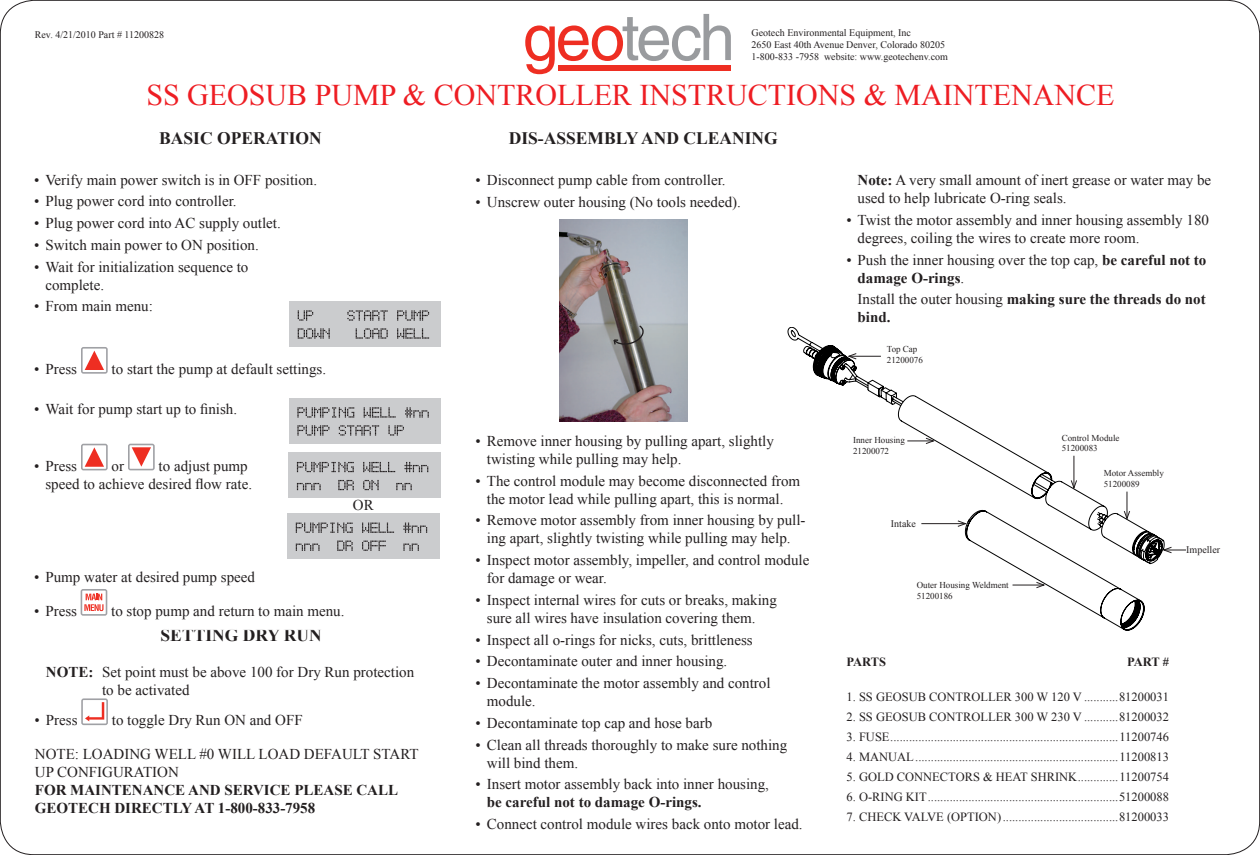
<style>
.page{position:relative;width:1260px;height:855px;background:#fff}
.page>*{position:absolute;margin:0;border:0;box-sizing:border-box;transform-origin:0 0}
.t1{font:30px "Times New Roman";color:#ee1d23}
.t2{font:700 17.5px "Times New Roman";color:#231f20}
.t3{font:15px/18px "Times New Roman";color:#231f20}
.t4{font:700 15px/18px "Times New Roman";color:#231f20}
.t5{font:12.5px "Times New Roman";color:#231f20}
.t6{font:700 12.5px "Times New Roman";letter-spacing:-.035em;color:#231f20}
.t7{font:10px "Times New Roman";color:#231f20}
.t8{font:9px/10.8px "Times New Roman";color:#231f20}
.s1{font-weight:700}
.s2{font-weight:400}
</style>
<div class="page">
<svg style="left:81px;top:347px;width:27px;height:27px"></svg>
<svg style="left:81px;top:444px;width:27px;height:26px"></svg>
<svg style="left:128px;top:444px;width:27px;height:26px"></svg>
<svg style="left:81px;top:589px;width:26px;height:27px"></svg>
<svg style="left:81px;top:698px;width:27px;height:27px"></svg>
<img style="left:559px;top:219px;width:129px;height:202px">
<svg style="left:612px;top:324px;width:32px;height:22px"></svg>
<svg style="left:525px;top:14px;width:206px;height:60px"></svg>
<div style="left:558px;top:65px;width:173px;height:6px;background:#ee2e22"></div>
<svg style="left:788px;top:327px;width:93px;height:59px"></svg>
<svg style="left:996px;top:532px;width:168px;height:99px"></svg>
<svg style="left:844px;top:363px;width:306px;height:193px"></svg>
<svg style="left:1124px;top:492px;width:6px;height:28px"></svg>
<hr style="left:1074px;top:456px;width:1px;height:32px;background:#231f20">
<svg style="left:1071px;top:480px;width:6px;height:9px"></svg>
<svg style="left:907px;top:438px;width:28px;height:6px"></svg>
<hr style="left:1013px;top:585px;width:31px;height:1px;background:#231f20">
<svg style="left:1036px;top:582px;width:10px;height:6px"></svg>
<hr style="left:921px;top:523px;width:44px;height:1px;background:#231f20">
<svg style="left:957px;top:520px;width:10px;height:7px"></svg>
<hr style="left:1164px;top:550px;width:44px;height:1px;background:#231f20">
<svg style="left:1162px;top:546px;width:10px;height:8px"></svg>
<div style="left:1186px;top:546px;width:37px;height:19px;background:#fff"></div>
<div style="left:289px;top:398px;width:152px;height:45px;background:#cbccce"></div>
<svg style="left:297px;top:407px;width:132px;height:11px"></svg>
<svg style="left:297px;top:425px;width:107px;height:11px"></svg>
<div style="left:289px;top:452px;width:152px;height:46px;background:#cbccce"></div>
<svg style="left:297px;top:462px;width:131px;height:10px"></svg>
<svg style="left:297px;top:480px;width:115px;height:10px"></svg>
<div style="left:289px;top:301px;width:152px;height:46px;background:#cbccce"></div>
<svg style="left:298px;top:310px;width:131px;height:11px"></svg>
<svg style="left:298px;top:328px;width:131px;height:11px"></svg>
<div style="left:288px;top:513px;width:152px;height:46px;background:#cbccce"></div>
<svg style="left:296px;top:523px;width:131px;height:10px"></svg>
<svg style="left:296px;top:541px;width:123px;height:10px"></svg>
<p class="t7" style="left:35px;top:28px;width:131px">Rev. 4/21/2010 Part # 11200828</p>
<p class="t7" style="left:752px;top:26px;width:161px">Geotech Environmental Equipment, Inc</p>
<p class="t7" style="left:752px;top:38px;width:195px">2650 East 40th Avenue Denver, Colorado 80205</p>
<p class="t7" style="left:752px;top:50px;width:198px">1-800-833 -7958 website: www.geotechenv.com</p>
<p class="t1" style="left:146px;top:75px;width:970px">SS GEOSUB PUMP &amp; CONTROLLER INSTRUCTIONS &amp; MAINTENANCE</p>
<p class="t2" style="left:159px;top:126px;width:164px">BASIC OPERATION</p>
<p class="t3" style="left:34px;top:170px;width:284px">• Verify main power switch is in OFF position.</p>
<p class="t3" style="left:34px;top:192px;width:204px">• Plug power cord into controller.</p>
<p class="t3" style="left:34px;top:214px;width:248px">• Plug power cord into AC supply outlet.</p>
<p class="t3" style="left:34px;top:236px;width:226px">• Switch main power to ON position.</p>
<p class="t3" style="left:45px;top:257px;width:204px;text-indent:-11px">• Wait for initialization sequence to complete.</p>
<p class="t3" style="left:34px;top:297px;width:120px">• From main menu:</p>
<p class="t3" style="left:34px;top:360px;width:44px">• Press</p>
<p class="t3" style="left:112px;top:360px;width:216px">to start the pump at default settings.</p>
<p class="t3" style="left:34px;top:400px;width:204px">• Wait for pump start up to finish.</p>
<p class="t3" style="left:45px;top:456px;width:208px;text-align:right">to adjust pump<br>speed to achieve desired flow rate.</p>
<p class="t3" style="left:34px;top:456px;width:44px">• Press</p>
<p class="t3" style="left:112px;top:456px;width:14px">or</p>
<p class="t3" style="left:353px;top:496px;width:22px">OR</p>
<p class="t3" style="left:34px;top:568px;width:222px">• Pump water at desired pump speed</p>
<p class="t3" style="left:34px;top:601px;width:44px">• Press</p>
<p class="t3" style="left:111px;top:601px;width:235px">to stop pump and return to main menu.</p>
<p class="t2" style="left:161px;top:624px;width:163px">SETTING DRY RUN</p>
<p class="t3" style="left:46px;top:663px;width:370px"><span class="s1">NOTE:</span> Set point must be above 100 for Dry Run protection</p>
<p class="t3" style="left:102px;top:681px;width:89px">to be activated</p>
<p class="t3" style="left:35px;top:711px;width:44px">• Press</p>
<p class="t3" style="left:112px;top:711px;width:192px">to toggle Dry Run ON and OFF</p>
<p class="t3" style="left:35px;top:745px;width:385px">NOTE: LOADING WELL #0 WILL LOAD DEFAULT START<br>UP CONFIGURATION</p>
<p class="t4" style="left:35px;top:781px;width:365px">FOR MAINTENANCE AND SERVICE PLEASE CALL<br>GEOTECH DIRECTLY AT 1-800-833-7958</p>
<p class="t2" style="left:509px;top:126px;width:271px">DIS-ASSEMBLY AND CLEANING</p>
<p class="t3" style="left:476px;top:171px;width:251px">• Disconnect pump cable from controller.</p>
<p class="t3" style="left:476px;top:192px;width:267px">• Unscrew outer housing (No tools needed).</p>
<p class="t3" style="left:487px;top:432px;width:289px;text-indent:-11px">• Remove inner housing by pulling apart, slightly twisting while pulling may help.</p>
<p class="t3" style="left:476px;top:471px;width:326px;text-align:center">• The control module may become disconnected from the motor lead while pulling apart, this is normal.</p>
<p class="t3" style="left:476px;top:511px;width:331px;text-align:center">• Remove motor assembly from inner housing by pull&shy;ing apart, slightly twisting while pulling may help.</p>
<p class="t3" style="left:487px;top:551px;width:324px;text-indent:-11px">• Inspect motor assembly, impeller, and control module for damage or wear.</p>
<p class="t3" style="left:487px;top:591px;width:291px;text-indent:-11px">• Inspect internal wires for cuts or breaks, making sure all wires have insulation covering them.</p>
<p class="t3" style="left:476px;top:630px;width:279px">• Inspect all o-rings for nicks, cuts, brittleness</p>
<p class="t3" style="left:476px;top:652px;width:253px">• Decontaminate outer and inner housing.</p>
<p class="t3" style="left:487px;top:674px;width:285px;text-indent:-11px">• Decontaminate the motor assembly and control module.</p>
<p class="t3" style="left:476px;top:714px;width:238px">• Decontaminate top cap and hose barb</p>
<p class="t3" style="left:487px;top:735px;width:302px;text-indent:-11px">• Clean all threads thoroughly to make sure nothing will bind them.</p>
<p class="t3" style="left:487px;top:775px;width:284px;text-indent:-11px">• Insert motor assembly back into inner housing, <span class="s1">be careful not to damage O-rings.</span></p>
<p class="t3" style="left:476px;top:815px;width:329px">• Connect control module wires back onto motor lead.</p>
<p class="t3" style="left:858px;top:171px;width:355px"><span class="s1">Note:</span> A very small amount of inert grease or water may be used to help lubricate O-ring seals.</p>
<p class="t3" style="left:858px;top:211px;width:353px;text-indent:-11px">• Twist the motor assembly and inner housing assembly 180 degrees, coiling the wires to create more room.</p>
<p class="t3" style="left:858px;top:250px;width:350px;text-indent:-11px">• Push the inner housing over the top cap, <span class="s1">be careful not to damage O-rings</span>.</p>
<p class="t4" style="left:858px;top:290px;width:350px"><span class="s2">Install the outer housing</span> making sure the threads do not bind.</p>
<p class="t8" style="left:887px;top:343px;width:32px">Top Cap</p>
<p class="t8" style="left:887px;top:354px;width:37px">21200076</p>
<p class="t8" style="left:853px;top:434px;width:53px">Inner Housing</p>
<p class="t8" style="left:853px;top:445px;width:37px">21200072</p>
<p class="t7" style="left:891px;top:517px;width:26px">Intake</p>
<p class="t8" style="left:917px;top:580px;width:94px">Outer Housing Weldment</p>
<p class="t8" style="left:917px;top:590px;width:37px">51200186</p>
<p class="t8" style="left:1062px;top:432px;width:59px">Control Module</p>
<p class="t8" style="left:1062px;top:443px;width:37px">51200083</p>
<p class="t8" style="left:1104px;top:468px;width:62px">Motor Assembly<br>51200089</p>
<p class="t7" style="left:1186px;top:543px;width:35px">Impeller</p>
<p class="t6" style="left:847px;top:653px;width:41px">PARTS</p>
<p class="t6" style="left:1127px;top:653px;width:43px">PART #</p>
<p class="t5" style="left:847px;top:689px;width:324px">1. SS GEOSUB CONTROLLER 300 W 120 V ...........81200031</p>
<p class="t5" style="left:847px;top:709px;width:324px">2. SS GEOSUB CONTROLLER 300 W 230 V ...........81200032</p>
<p class="t5" style="left:847px;top:729px;width:324px">3. FUSE.........................................................................11200746</p>
<p class="t5" style="left:847px;top:749px;width:324px">4. MANUAL.................................................................11200813</p>
<p class="t5" style="left:847px;top:769px;width:324px">5. GOLD CONNECTORS &amp; HEAT SHRINK.............11200754</p>
<p class="t5" style="left:847px;top:789px;width:324px">6. O-RING KIT.............................................................51200088</p>
<p class="t5" style="left:847px;top:809px;width:324px">7. CHECK VALVE (OPTION).....................................81200033</p>
</div>
